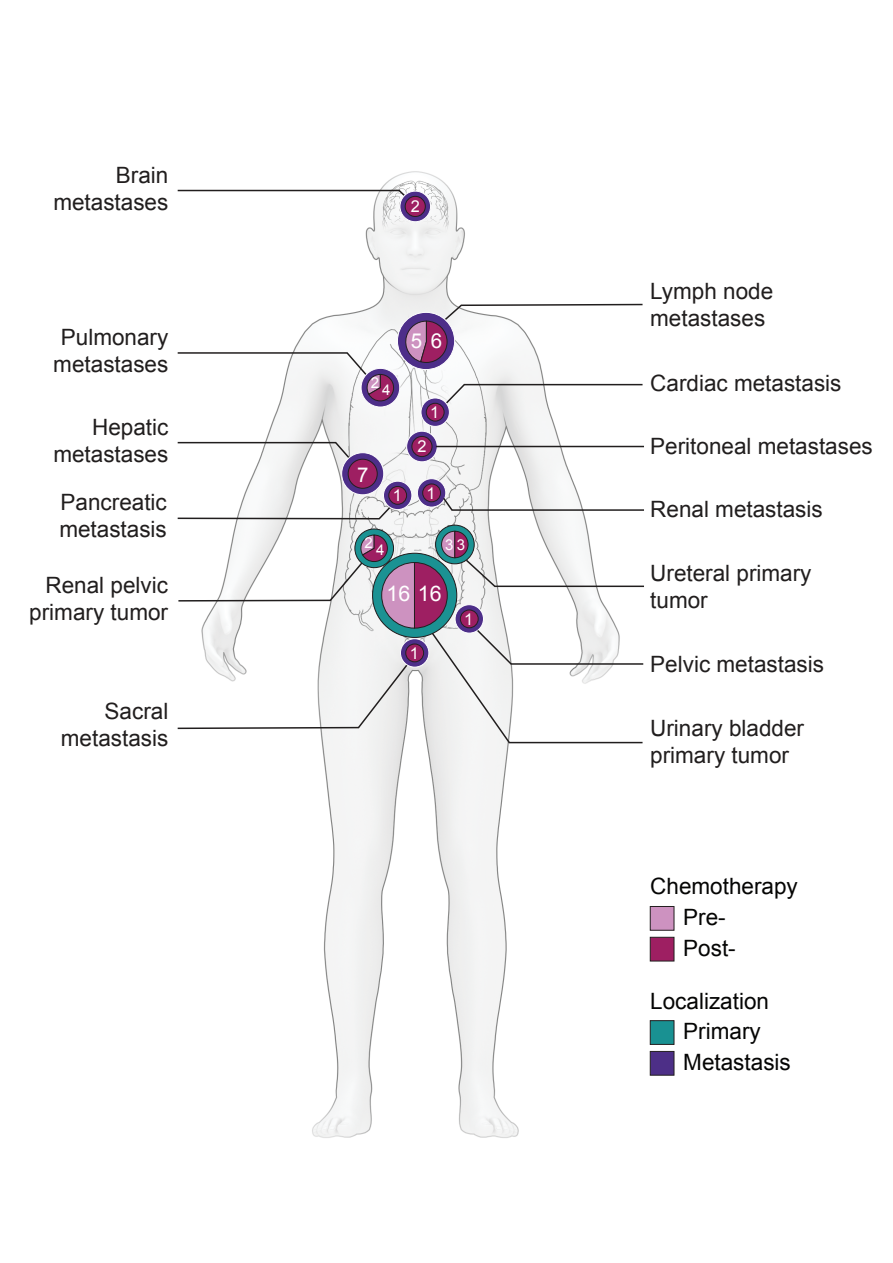
<style>
.page{position:relative;width:893px;height:1263px;background:#fff}
.page>*{position:absolute;margin:0;border:0;box-sizing:border-box;transform-origin:0 0}
.t1{font:22.5px/27px "Arial";color:#211e1e;text-align:right}
.t2{font:22.5px/30.8px "Arial";color:#050504}
.t3{font:21.45px "Arial";color:#fff}
.t4{font:20.55px "Arial";color:#fff}
.t5{font:20.4px "Arial";color:#fff}
.t6{font:16.35px "Arial";color:#fff}
.t7{font:15px "Arial";color:#fff}
</style>
<div class="page">
<img style="left:233px;top:171px;width:436px;height:967px">
<svg style="left:177px;top:441px;width:188px;height:34px"></svg>
<svg style="left:342px;top:453px;width:42px;height:42px"></svg>
<div style="left:341px;top:452px;width:43px;height:43px;border:1px solid #fff;border-radius:50%"></div>
<div style="left:348px;top:459px;width:29px;height:29px;background:#9e1f62;border-radius:50%"></div>
<div style="left:348px;top:459px;width:29px;height:29px;border:1px solid #231f20;border-radius:50%"></div>
<svg style="left:407px;top:431px;width:30px;height:31px"></svg>
<div style="left:406px;top:431px;width:31px;height:31px;border:1px solid #fff;border-radius:50%"></div>
<div style="left:412px;top:436px;width:20px;height:21px;background:#9e1f62;border-radius:50%"></div>
<div style="left:412px;top:436px;width:20px;height:21px;border:1px solid #231f20;border-radius:50%"></div>
<svg style="left:177px;top:189px;width:241px;height:19px"></svg>
<svg style="left:444px;top:383px;width:199px;height:22px"></svg>
<hr style="left:437px;top:446px;width:206px;height:1px;background:#211e1e">
<svg style="left:177px;top:496px;width:224px;height:24px"></svg>
<svg style="left:417px;top:479px;width:29px;height:28px"></svg>
<div style="left:417px;top:478px;width:29px;height:29px;border:1px solid #fff;border-radius:50%"></div>
<div style="left:423px;top:484px;width:17px;height:18px;background:#9e1f62;border-radius:50%"></div>
<div style="left:422px;top:484px;width:19px;height:18px;border:1px solid #231f20;border-radius:50%"></div>
<svg style="left:383px;top:481px;width:29px;height:29px"></svg>
<div style="left:383px;top:481px;width:29px;height:29px;border:1px solid #fff;border-radius:50%"></div>
<div style="left:389px;top:486px;width:18px;height:18px;background:#9e1f62;border-radius:50%"></div>
<div style="left:389px;top:486px;width:18px;height:18px;border:1px solid #231f20;border-radius:50%"></div>
<svg style="left:421px;top:398px;width:28px;height:28px"></svg>
<div style="left:421px;top:398px;width:29px;height:29px;border:1px solid #fff;border-radius:50%"></div>
<div style="left:426px;top:403px;width:18px;height:18px;background:#9e1f62;border-radius:50%"></div>
<div style="left:426px;top:403px;width:18px;height:18px;border:1px solid #231f20;border-radius:50%"></div>
<svg style="left:400px;top:191px;width:31px;height:31px"></svg>
<div style="left:400px;top:191px;width:31px;height:31px;border:1px solid #fff;border-radius:50%"></div>
<div style="left:405px;top:196px;width:20px;height:20px;background:#9e1f62;border-radius:50%"></div>
<div style="left:405px;top:196px;width:20px;height:21px;border:1px solid #231f20;border-radius:50%"></div>
<svg style="left:361px;top:368px;width:39px;height:39px"></svg>
<div style="left:361px;top:368px;width:39px;height:39px;border:1px solid #fff;border-radius:50%"></div>
<svg style="left:177px;top:351px;width:217px;height:50px"></svg>
<svg style="left:397px;top:312px;width:58px;height:58px"></svg>
<svg style="left:403px;top:303px;width:240px;height:60px"></svg>
<div style="left:355px;top:529px;width:39px;height:39px;border:1px solid #211d1e;border-radius:50%"></div>
<svg style="left:436px;top:525px;width:38px;height:39px"></svg>
<div style="left:435px;top:525px;width:39px;height:39px;border:1px solid #211d1e;border-radius:50%"></div>
<div style="left:650px;top:1020px;width:24px;height:24px;background:#199192;border:1px solid #231f20"></div>
<div style="left:650px;top:1051px;width:24px;height:24px;background:#4d2f87;border:1px solid #231f20"></div>
<div style="left:650px;top:906px;width:24px;height:24px;background:#cd92c0;border:1px solid #231f20"></div>
<div style="left:650px;top:937px;width:24px;height:24px;background:#9e1f62;border:1px solid #231f20"></div>
<svg style="left:442px;top:497px;width:203px;height:15px"></svg>
<svg style="left:177px;top:531px;width:468px;height:213px"></svg>
<p class="t1" style="left:53px;top:162px;width:117px">Brain metastases</p>
<p class="t1" style="left:53px;top:324px;width:117px;text-align:center">Pulmonary metastases</p>
<p class="t1" style="left:53px;top:413px;width:117px">Hepatic metastases</p>
<p class="t1" style="left:59px;top:489px;width:109px;text-align:left">Pancreatic metastasis</p>
<p class="t1" style="left:29px;top:572px;width:140px">Renal pelvic primary tumor</p>
<p class="t1" style="left:61px;top:697px;width:109px">Sacral metastasis</p>
<p class="t6" style="left:411px;top:196px;width:11px">2</p>
<p class="t7" style="left:371px;top:373px;width:10px">2</p>
<p class="t7" style="left:382px;top:380px;width:10px">4</p>
<p class="t5" style="left:357px;top:461px;width:13px">7</p>
<p class="t4" style="left:411px;top:327px;width:33px">5 6</p>
<p class="t6" style="left:430px;top:402px;width:11px">1</p>
<p class="t6" style="left:417px;top:436px;width:11px">2</p>
<p class="t6" style="left:393px;top:485px;width:11px">1</p>
<p class="t6" style="left:427px;top:482px;width:11px">1</p>
<p class="t7" style="left:365px;top:533px;width:10px">2</p>
<p class="t7" style="left:376px;top:540px;width:10px">4</p>
<p class="t7" style="left:445px;top:534px;width:21px">33</p>
<p class="t3" style="left:386px;top:579px;width:57px">16 16</p>
<p class="t6" style="left:410px;top:642px;width:11px">1</p>
<p class="t6" style="left:464px;top:608px;width:11px">1</p>
<p class="t1" style="left:650px;top:278px;width:124px;text-align:left">Lymph node metastases</p>
<p class="t1" style="left:650px;top:370px;width:193px">Cardiac metastasis</p>
<p class="t1" style="left:650px;top:433px;width:224px">Peritoneal metastases</p>
<p class="t1" style="left:650px;top:496px;width:174px">Renal metastasis</p>
<p class="t1" style="left:650px;top:560px;width:163px;text-align:left">Ureteral primary tumor</p>
<p class="t1" style="left:650px;top:651px;width:175px">Pelvic metastasis</p>
<p class="t1" style="left:650px;top:715px;width:155px;text-align:left">Urinary bladder primary tumor</p>
<p class="t2" style="left:683px;top:871px;width:116px;text-indent:-33px">Chemotherapy<br>Pre-<br>Post-</p>
<p class="t2" style="left:683px;top:985px;width:109px;text-indent:-33px">Localization<br>Primary<br>Metastasis</p>
</div>
